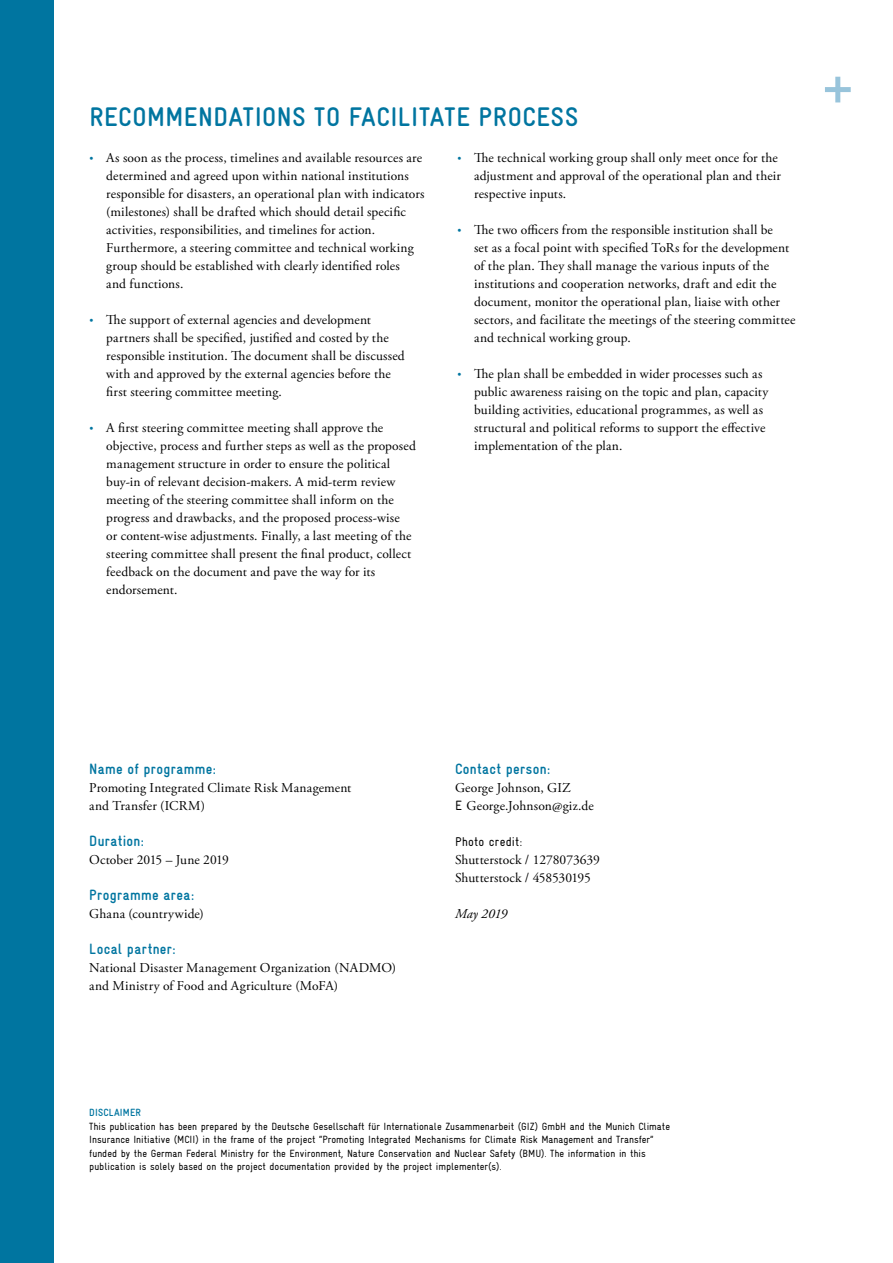
<style>
.page{position:relative;width:893px;height:1263px;background:#fff}
.page>*{position:absolute;margin:0;border:0;box-sizing:border-box;transform-origin:0 0}
.t1{font:700 condensed 27px "GIZ Gravur Pro";letter-spacing:.02em;color:#0075a0}
.t2{font:700 condensed 15px "GIZ Gravur Pro";letter-spacing:.025em;color:#0075a0}
.t3{font:13.5px/18px "Adobe Garamond Pro";letter-spacing:.01em;color:#000}
.t4{font:italic 13.5px "Adobe Garamond Pro";color:#000}
.t5{font:condensed 12.75px "GIZ Gravur Pro";letter-spacing:.02em;color:#000}
.t6{font:condensed 10.5px/13.5px "GIZ Gravur Pro";color:#000}
.t7{font:700 condensed 10.5px "GIZ Gravur Pro";letter-spacing:.02em;color:#0075a0}
.s1{font-weight:700;font-size:18px;color:#0075a0}
.s2{font-family:"GIZ Gravur Pro";font-stretch:condensed}
</style>
<div class="page">
<div style="left:0;top:0;width:54px;height:1263px;background:#0075a0"></div>
<div style="left:825px;top:87px;width:26px;height:5px;background:#98c4db"></div>
<div style="left:835px;top:77px;width:5px;height:25px;background:#98c4db"></div>
<h1 class="t1" style="left:89px;top:101px;width:490px">RECOMMENDATIONS TO FACILITATE PROCESS</h1>
<p class="t3" style="left:106px;top:149px;width:320px;text-indent:-17px"><span class="s1">·</span> As soon as the process, timelines and available resources are determined and agreed upon within national institutions responsible for disasters, an operational plan with indicators (milestones) shall be drafted which should detail specific activities, responsibilities, and timelines for action.<br>Furthermore, a steering committee and technical working group should be established with clearly identified roles<br>and functions.</p>
<p class="t3" style="left:106px;top:311px;width:300px;text-indent:-17px"><span class="s1">·</span> The support of external agencies and development partners shall be specified, justified and costed by the responsible institution. The document shall be discussed with and approved by the external agencies before the first steering committee meeting.</p>
<p class="t3" style="left:106px;top:419px;width:311px;text-indent:-17px"><span class="s1">·</span> A first steering committee meeting shall approve the objective, process and further steps as well as the proposed management structure in order to ensure the political buy-in of relevant decision-makers. A mid-term review meeting of the steering committee shall inform on the progress and drawbacks, and the proposed process-wise<br>or content-wise adjustments. Finally, a last meeting of the steering committee shall present the final product, collect feedback on the document and pave the way for its endorsement.</p>
<p class="t3" style="left:474px;top:149px;width:308px;text-indent:-17px"><span class="s1">·</span> The technical working group shall only meet once for the adjustment and approval of the operational plan and their respective inputs.</p>
<p class="t3" style="left:474px;top:221px;width:323px;text-indent:-17px"><span class="s1">·</span> The two officers from the responsible institution shall be<br>set as a focal point with specified ToRs for the development of the plan. They shall manage the various inputs of the institutions and cooperation networks, draft and edit the document, monitor the operational plan, liaise with other sectors, and facilitate the meetings of the steering committee and technical working group.</p>
<p class="t3" style="left:474px;top:365px;width:296px;text-indent:-17px"><span class="s1">·</span> The plan shall be embedded in wider processes such as public awareness raising on the topic and plan, capacity building activities, educational programmes, as well as structural and political reforms to support the effective implementation of the plan.</p>
<p class="t2" style="left:89px;top:760px;width:128px">Name of programme:</p>
<p class="t3" style="left:89px;top:779px;width:264px">Promoting Integrated Climate Risk Management and Transfer (ICRM)</p>
<p class="t2" style="left:89px;top:832px;width:56px">Duration:</p>
<p class="t3" style="left:89px;top:851px;width:141px">October 2015 – June 2019</p>
<p class="t2" style="left:89px;top:886px;width:106px">Programme area:</p>
<p class="t3" style="left:89px;top:905px;width:116px">Ghana (countrywide)</p>
<p class="t2" style="left:89px;top:940px;width:88px">Local partner:</p>
<p class="t3" style="left:89px;top:959px;width:308px">National Disaster Management Organization (NADMO) and Ministry of Food and Agriculture (MoFA)</p>
<p class="t2" style="left:455px;top:760px;width:97px">Contact person:</p>
<p class="t3" style="left:455px;top:779px;width:140px">George Johnson, GIZ<br><span class="s2">E</span> George.Johnson@giz.de</p>
<p class="t5" style="left:455px;top:834px;width:69px">Photo credit:</p>
<p class="t3" style="left:455px;top:851px;width:146px">Shutterstock / 1278073639<br>Shutterstock / 458530195</p>
<p class="t4" style="left:455px;top:906px;width:54px">May 2019</p>
<p class="t7" style="left:89px;top:1106px;width:53px">DISCLAIMER</p>
<p class="t6" style="left:89px;top:1119px;width:582px">This publication has been prepared by the Deutsche Gesellschaft für Internationale Zusammenarbeit (GIZ) GmbH and the Munich Climate Insurance Initiative (MCII) in the frame of the project “Promoting Integrated Mechanisms for Climate Risk Management and Transfer” funded by the German Federal Ministry for the Environment, Nature Conservation and Nuclear Safety (BMU). The information in this publication is solely based on the project documentation provided by the project implementer(s).</p>
</div>
